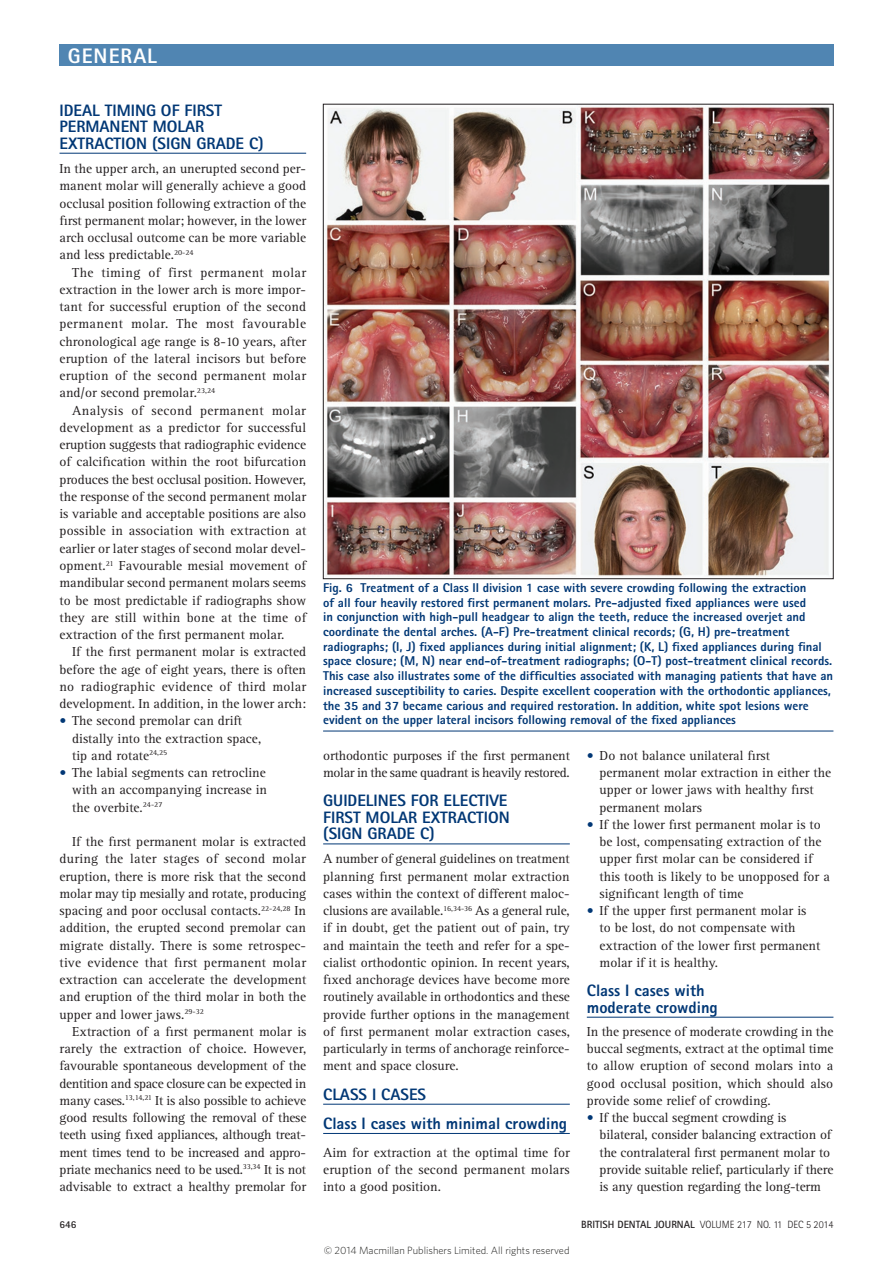
<style>
.page{position:relative;width:893px;height:1263px;background:#fff}
.page>*{position:absolute;margin:0;border:0;box-sizing:border-box;transform-origin:0 0}
.t1{font:21px "Rotis Sans Serif Std Extra Bold 2";letter-spacing:.05em;color:#fff}
.crosshead_1{font:800 16.5px/16.5px "Rotis Sans Serif Std";color:#013775}
.crosshead_2{font:800 16.5px/16.5px "Rotis Sans Serif Std";color:#013775}
.body{font:13.5px/17.2px "Rotis Serif Std";color:#231f20;text-align:justify}
.body_fullout{font:13.5px/17.2px "Rotis Serif Std";color:#231f20;text-align:justify}
.body-2{font:13.5px/17.2px "Rotis Serif Std";letter-spacing:-.025em;color:#231f20}
.table_fig_caption{font:800 12.75px/14.7px "Rotis Sans Serif Std";color:#013775}
.t2{font:300 10.5px "Whitney";color:#1d1d1b}
.t3{font:300 10.5px "Rotis Sans Serif Std";color:#231f20}
.t4{font:700 10.5px "Rotis Sans Serif Std";color:#231f20}
.s1{color:#013775}
.s2{font-weight:700}
</style>
<div class="page">
<div style="left:59px;top:45px;width:774px;height:21px;background:#5085b2"></div>
<hr style="left:60px;top:153px;width:246px;height:1px;background:#013775">
<hr style="left:323px;top:843px;width:247px;height:1px;background:#013775">
<hr style="left:323px;top:1104px;width:247px;height:1px;background:#013775">
<hr style="left:323px;top:1133px;width:247px;height:1px;background:#013775">
<hr style="left:587px;top:1017px;width:246px;height:1px;background:#013775">
<img style="left:325px;top:106px;width:505px;height:471px">
<hr style="left:323px;top:731px;width:510px;height:1px;background:#013775">
<h1 class="t1" style="left:68px;top:42px;width:91px">GENERAL</h1>
<p class="crosshead_1" style="left:60px;top:102px;width:206px">IDEAL TIMING OF FIRST<br>PERMANENT MOLAR<br>EXTRACTION (SIGN GRADE C)</p>
<p class="body_fullout" style="left:60px;top:160px;width:248px">In the upper arch, an unerupted second per&shy;manent molar will generally achieve a good occlusal position following extraction of the first permanent molar; however, in the lower arch occlusal outcome can be more variable and less predictable.<sup>20-24</sup></p>
<p class="body" style="left:60px;top:264px;width:248px;text-indent:13px">The timing of first permanent molar extraction in the lower arch is more impor&shy;tant for successful eruption of the second permanent molar. The most favourable chronological age range is 8-10 years, after eruption of the lateral incisors but before eruption of the second permanent molar and/or second premolar.<sup>23,24</sup></p>
<p class="body" style="left:60px;top:402px;width:248px;text-indent:13px">Analysis of second permanent molar development as a predictor for successful eruption suggests that radiographic evidence of calcification within the root bifurcation produces the best occlusal position. However, the response of the second permanent molar is variable and acceptable positions are also possible in association with extraction at earlier or later stages of second molar devel&shy;opment.<sup>21</sup> Favourable mesial movement of mandibular second permanent molars seems to be most predictable if radiographs show they are still within bone at the time of extraction of the first permanent molar.</p>
<p class="body" style="left:60px;top:643px;width:248px;text-indent:13px">If the first permanent molar is extracted before the age of eight years, there is often no radiographic evidence of third molar development. In addition, in the lower arch:</p>
<p class="body" style="left:72px;top:712px;width:190px;text-align:left;text-indent:-13px"><span class="s1">•</span> The second premolar can drift distally into the extraction space, tip and rotate<sup>24,25</sup></p>
<p class="body" style="left:72px;top:764px;width:196px;text-indent:-13px"><span class="s1">•</span> The labial segments can retrocline with an accompanying increase in the overbite.<sup>24-27</sup></p>
<p class="body" style="left:60px;top:833px;width:248px;text-indent:13px">If the first permanent molar is extracted during the later stages of second molar eruption, there is more risk that the second molar may tip mesially and rotate, producing spacing and poor occlusal contacts.<sup>22-24,28</sup> In addition, the erupted second premolar can migrate distally. There is some retrospec&shy;tive evidence that first permanent molar extraction can accelerate the development and eruption of the third molar in both the upper and lower jaws.<sup>29-32</sup></p>
<p class="body" style="left:60px;top:1023px;width:248px;text-indent:13px">Extraction of a first permanent molar is rarely the extraction of choice. However, favourable spontaneous development of the dentition and space closure can be expected in many cases.<sup>13,14,21</sup> It is also possible to achieve good results following the removal of these teeth using fixed appliances, although treat&shy;ment times tend to be increased and appro&shy;priate mechanics need to be used.<sup>33,34</sup> It is not advisable to extract a healthy premolar for</p>
<p class="table_fig_caption" style="left:323px;top:580px;width:512px">Fig. 6 Treatment of a Class II division 1 case with severe crowding following the extraction<br>of all four heavily restored first permanent molars. Pre-adjusted fixed appliances were used<br>in conjunction with high-pull headgear to align the teeth, reduce the increased overjet and coordinate the dental arches. (A-F) Pre-treatment clinical records; (G, H) pre-treatment radiographs; (I, J) fixed appliances during initial alignment; (K, L) fixed appliances during final space closure; (M, N) near end-of-treatment radiographs; (O-T) post-treatment clinical records.<br>This case also illustrates some of the difficulties associated with managing patients that have an increased susceptibility to caries. Despite excellent cooperation with the orthodontic appliances, the 35 and 37 became carious and required restoration. In addition, white spot lesions were evident on the upper lateral incisors following removal of the fixed appliances</p>
<p class="body-2" style="left:323px;top:747px;width:248px">orthodontic purposes if the first permanent molar in the same quadrant is heavily restored.</p>
<p class="crosshead_1" style="left:323px;top:792px;width:188px">GUIDELINES FOR ELECTIVE<br>FIRST MOLAR EXTRACTION (SIGN GRADE C)</p>
<p class="body_fullout" style="left:323px;top:850px;width:248px">A number of general guidelines on treatment planning first permanent molar extraction cases within the context of different maloc&shy;clusions are available.<sup>16,34-36</sup> As a general rule, if in doubt, get the patient out of pain, try and maintain the teeth and refer for a spe&shy;cialist orthodontic opinion. In recent years, fixed anchorage devices have become more routinely available in orthodontics and these provide further options in the management of first permanent molar extraction cases, particularly in terms of anchorage reinforce&shy;ment and space closure.</p>
<p class="crosshead_1" style="left:323px;top:1085px;width:105px">CLASS I CASES</p>
<p class="crosshead_2" style="left:323px;top:1115px;width:246px">Class I cases with minimal crowding</p>
<p class="body_fullout" style="left:323px;top:1144px;width:248px">Aim for extraction at the optimal time for eruption of the second permanent molars into a good position.</p>
<p class="body" style="left:600px;top:747px;width:233px;text-align:left;text-indent:-13px"><span class="s1">•</span> Do not balance unilateral first permanent molar extraction in either the upper or lower jaws with healthy first permanent molars</p>
<p class="body" style="left:600px;top:816px;width:232px;text-align:left;text-indent:-13px"><span class="s1">•</span> If the lower first permanent molar is to be lost, compensating extraction of the upper first molar can be considered if this tooth is likely to be unopposed for a significant length of time</p>
<p class="body" style="left:600px;top:902px;width:222px;text-align:left;text-indent:-13px"><span class="s1">•</span> If the upper first permanent molar is to be lost, do not compensate with extraction of the lower first permanent molar if it is healthy.</p>
<p class="crosshead_2" style="left:587px;top:982px;width:133px">Class I cases with moderate crowding</p>
<p class="body_fullout" style="left:587px;top:1023px;width:248px">In the presence of moderate crowding in the buccal segments, extract at the optimal time to allow eruption of second molars into a good occlusal position, which should also provide some relief of crowding.</p>
<p class="body" style="left:600px;top:1109px;width:235px;text-align:left;text-indent:-13px"><span class="s1">•</span> If the buccal segment crowding is bilateral, consider balancing extraction of the contralateral first permanent molar to provide suitable relief, particularly if there is any question regarding the long-term</p>
<p class="t4" style="left:60px;top:1217px;width:18px">646</p>
<p class="t3" style="left:581px;top:1218px;width:254px"><span class="s2">BRITISH DENTAL JOURNAL</span> VOLUME 217 NO. 11 DEC 5 2014</p>
<p class="t2" style="left:324px;top:1243px;width:247px">© 2014 Macmillan Publishers Limited. All rights reserved</p>
</div>
